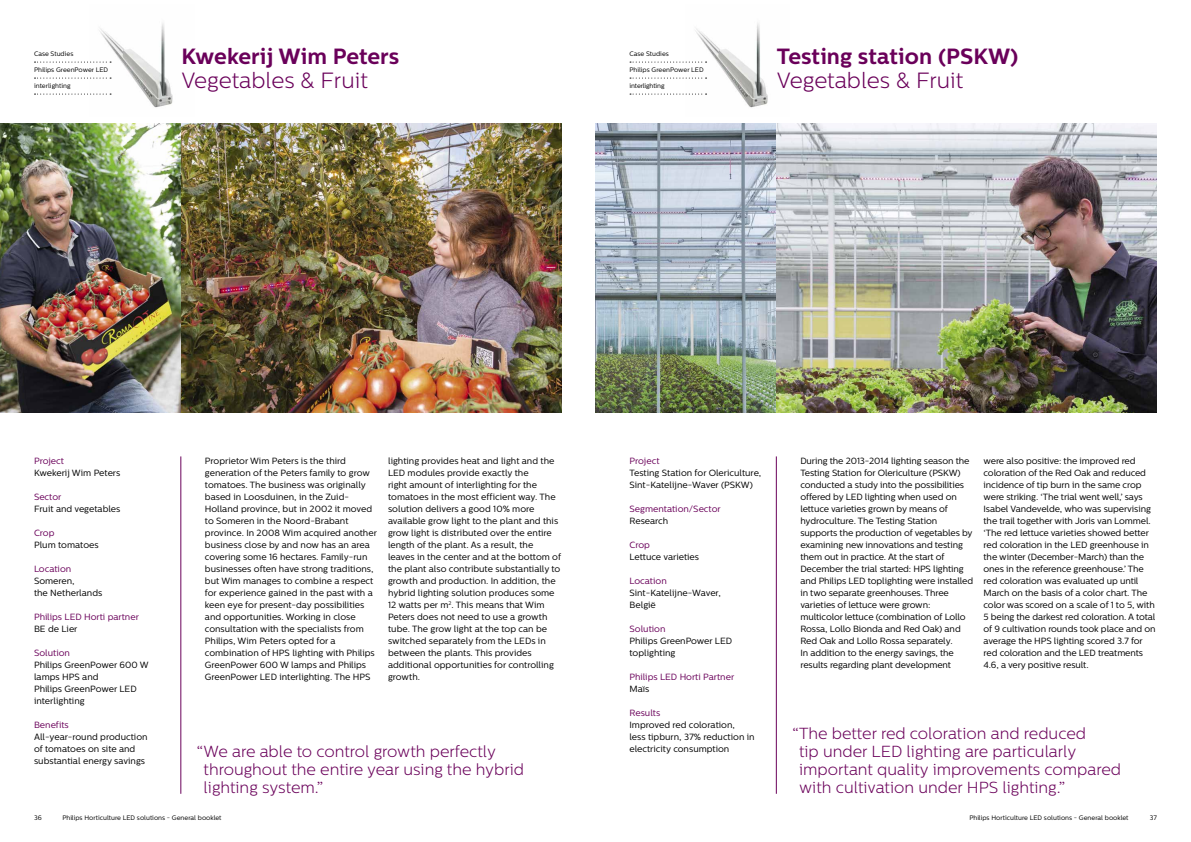
<style>
.page{position:relative;width:1191px;height:842px;background:#fff}
.page>*{position:absolute;margin:0;border:0;box-sizing:border-box;transform-origin:0 0}
.t1{font:700 22px "Centrale Sans";color:#6a005a}
.t2{font:300 22px "Centrale Sans";color:#6a005a}
.t3{font:300 16px/18px "Centrale Sans";color:#6a005a}
.t4{font:9px/12px "Centrale Sans";letter-spacing:-.01em;color:#000}
.t5{font:9px "Centrale Sans";color:#6a005a}
.t6{font:6.5px "Centrale Sans";color:#000}
.t7{font:6.5px "Centrale Sans";letter-spacing:-.02em;color:#000}
</style>
<div class="page">
<img style="left:777px;top:123px;width:379px;height:289px">
<img style="left:595px;top:123px;width:180px;height:289px">
<img style="left:90px;top:23px;width:83px;height:85px">
<img style="left:685px;top:23px;width:83px;height:85px">
<img style="left:180px;top:123px;width:381px;height:289px">
<img style="left:0;top:123px;width:180px;height:289px">
<hr style="left:181px;top:456px;width:1px;height:338px;background:#6a005a">
<hr style="left:776px;top:456px;width:1px;height:338px;background:#6a005a">
<svg style="left:35px;top:62px;width:76px;height:1px"></svg>
<svg style="left:35px;top:78px;width:76px;height:1px"></svg>
<svg style="left:35px;top:94px;width:76px;height:1px"></svg>
<svg style="left:630px;top:62px;width:76px;height:1px"></svg>
<svg style="left:630px;top:78px;width:76px;height:1px"></svg>
<svg style="left:630px;top:94px;width:76px;height:1px"></svg>
<p class="t6" style="left:34px;top:50px;width:41px">Case Studies</p>
<p class="t6" style="left:34px;top:66px;width:76px">Philips GreenPower LED</p>
<p class="t6" style="left:34px;top:82px;width:38px">interlighting</p>
<h1 class="t1" style="left:181px;top:43px;width:220px">Kwekerij Wim Peters</h1>
<h1 class="t2" style="left:181px;top:68px;width:188px">Vegetables &amp; Fruit</h1>
<p class="t6" style="left:629px;top:50px;width:41px">Case Studies</p>
<p class="t6" style="left:629px;top:66px;width:76px">Philips GreenPower LED</p>
<p class="t7" style="left:629px;top:82px;width:36px">interlighting</p>
<h1 class="t1" style="left:777px;top:43px;width:243px">Testing station (PSKW)</h1>
<h1 class="t2" style="left:777px;top:68px;width:188px">Vegetables &amp; Fruit</h1>
<p class="t5" style="left:34px;top:456px;width:32px">Project</p>
<p class="t4" style="left:34px;top:467px;width:88px">Kwekerij Wim Peters</p>
<p class="t5" style="left:34px;top:492px;width:29px">Sector</p>
<p class="t4" style="left:34px;top:503px;width:88px">Fruit and vegetables</p>
<p class="t5" style="left:34px;top:528px;width:22px">Crop</p>
<p class="t4" style="left:34px;top:539px;width:66px">Plum tomatoes</p>
<p class="t5" style="left:34px;top:564px;width:39px">Location</p>
<p class="t4" style="left:34px;top:575px;width:70px">Someren,<br>the Netherlands</p>
<p class="t5" style="left:34px;top:612px;width:106px">Philips LED Horti partner</p>
<p class="t4" style="left:34px;top:623px;width:45px">BE de Lier</p>
<p class="t5" style="left:34px;top:648px;width:38px">Solution</p>
<p class="t4" style="left:34px;top:659px;width:116px">Philips GreenPower 600 W lamps HPS and<br>Philips GreenPower LED interlighting</p>
<p class="t5" style="left:34px;top:720px;width:36px">Benefits</p>
<p class="t4" style="left:34px;top:731px;width:115px">All-year-round production of tomatoes on site and substantial energy savings</p>
<p class="t4" style="left:205px;top:455px;width:173px">Proprietor Wim Peters is the third generation of the Peters family to grow tomatoes. The business was originally based in Loosduinen, in the Zuid-Holland province, but in 2002 it moved to Someren in the Noord-Brabant province. In 2008 Wim acquired another business close by and now has an area covering some 16 hectares. Family-run businesses often have strong traditions, but Wim manages to combine a respect for experience gained in the past with a keen eye for present-day possibilities and opportunities. Working in close consultation with the specialists from Philips, Wim Peters opted for a combination of HPS lighting with Philips GreenPower 600 W lamps and Philips GreenPower LED interlighting. The HPS</p>
<p class="t4" style="left:388px;top:455px;width:175px">lighting provides heat and light and the LED modules provide exactly the<br>right amount of interlighting for the tomatoes in the most efficient way. The solution delivers a good 10% more available grow light to the plant and this grow light is distributed over the entire length of the plant. As a result, the leaves in the center and at the bottom of the plant also contribute substantially to growth and production. In addition, the hybrid lighting solution produces some 12 watts per m<sup>2</sup>. This means that Wim Peters does not need to use a growth tube. The grow light at the top can be switched separately from the LEDs in between the plants. This provides additional opportunities for controlling growth.</p>
<p class="t4" style="left:800px;top:455px;width:174px">During the 2013-2014 lighting season the Testing Station for Olericulture (PSKW) conducted a study into the possibilities offered by LED lighting when used on lettuce varieties grown by means of hydroculture. The Testing Station supports the production of vegetables by examining new innovations and testing them out in practice. At the start of December the trial started: HPS lighting and Philips LED toplighting were installed in two separate greenhouses. Three varieties of lettuce were grown: multicolor lettuce (combination of Lollo Rossa, Lollo Bionda and Red Oak) and Red Oak and Lollo Rossa separately.<br>In addition to the energy savings, the results regarding plant development</p>
<p class="t4" style="left:983px;top:455px;width:173px">were also positive: the improved red coloration of the Red Oak and reduced incidence of tip burn in the same crop were striking. ‘The trial went well,’ says Isabel Vandevelde, who was supervising the trail together with Joris van Lommel. ‘The red lettuce varieties showed better red coloration in the LED greenhouse in the winter (December-March) than the ones in the reference greenhouse.’ The red coloration was evaluated up until March on the basis of a color chart. The color was scored on a scale of 1 to 5, with 5 being the darkest red coloration. A total of 9 cultivation rounds took place and on average the HPS lighting scored 3.7 for red coloration and the LED treatments 4.6, a very positive result.</p>
<p class="t5" style="left:629px;top:456px;width:32px">Project</p>
<p class="t4" style="left:629px;top:467px;width:133px">Testing Station for Olericulture,<br>Sint-Katelijne-Waver (PSKW)</p>
<p class="t5" style="left:629px;top:504px;width:93px">Segmentation/Sector</p>
<p class="t4" style="left:629px;top:515px;width:40px">Research</p>
<p class="t5" style="left:629px;top:540px;width:22px">Crop</p>
<p class="t4" style="left:629px;top:551px;width:71px">Lettuce varieties</p>
<p class="t5" style="left:629px;top:576px;width:39px">Location</p>
<p class="t4" style="left:629px;top:587px;width:93px">Sint-Katelijne-Waver,<br>België</p>
<p class="t5" style="left:629px;top:624px;width:38px">Solution</p>
<p class="t4" style="left:629px;top:635px;width:104px">Philips GreenPower LED toplighting</p>
<p class="t5" style="left:629px;top:672px;width:106px">Philips LED Horti Partner</p>
<p class="t4" style="left:629px;top:683px;width:21px">Maïs</p>
<p class="t5" style="left:629px;top:708px;width:32px">Results</p>
<p class="t4" style="left:629px;top:719px;width:127px">Improved red coloration,<br>less tipburn, 37% reduction in electricity consumption</p>
<h2 class="t3" style="left:799px;top:725px;width:323px;text-indent:-7px">“The better red coloration and reduced<br>tip under LED lighting are particularly important quality improvements compared with cultivation under HPS lighting.”</h2>
<h2 class="t3" style="left:204px;top:743px;width:322px;text-indent:-7px">“We are able to control growth perfectly throughout the entire year using the hybrid lighting system.”</h2>
<p class="t6" style="left:34px;top:814px;width:9px">36</p>
<p class="t6" style="left:62px;top:814px;width:161px">Philips Horticulture LED solutions - General booklet</p>
<p class="t6" style="left:969px;top:814px;width:161px">Philips Horticulture LED solutions - General booklet</p>
<p class="t6" style="left:1149px;top:814px;width:9px">37</p>
</div>
